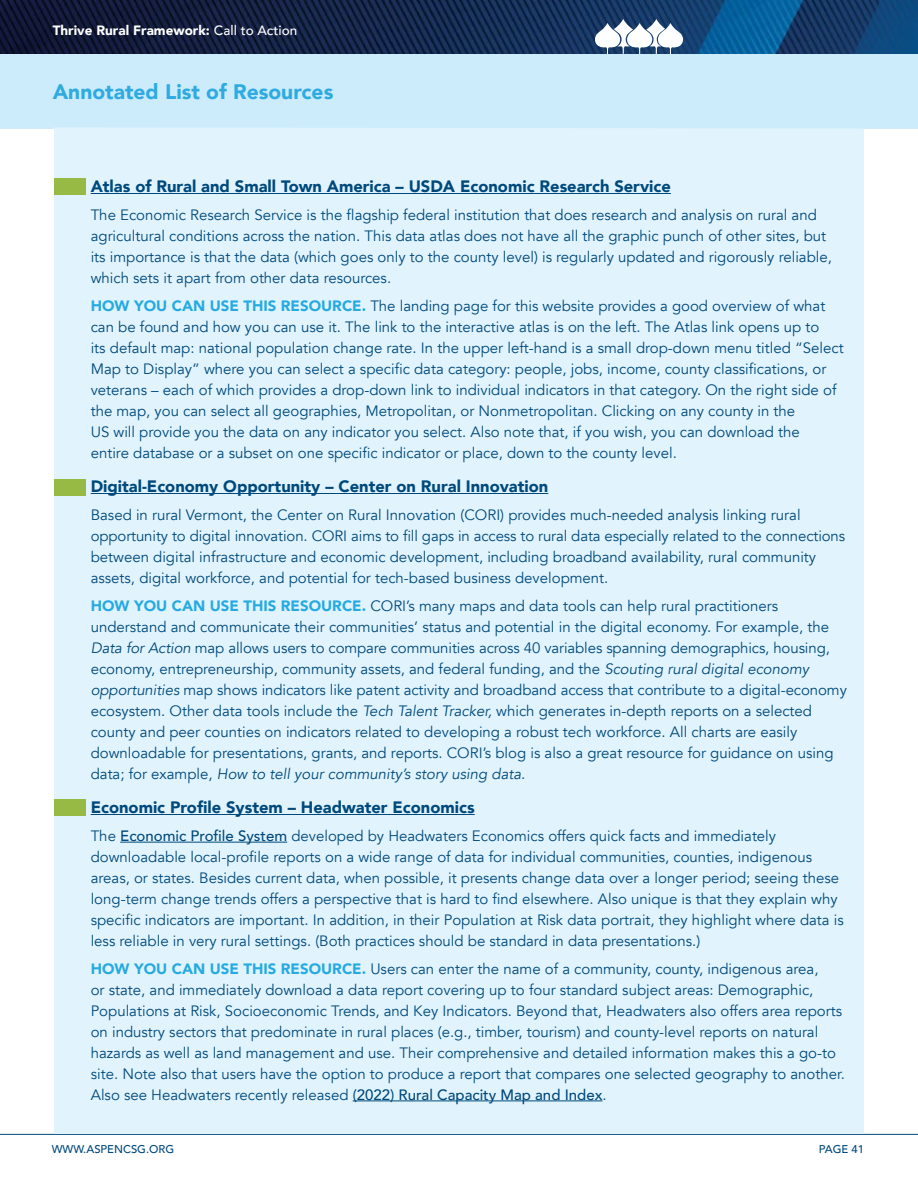
<style>
.page{position:relative;width:918px;height:1188px;background:#fff}
.page>*{position:absolute;margin:0;border:0;box-sizing:border-box;transform-origin:0 0}
.t1{font:900 21px "Avenir";color:#2fabe1}
.t2{font:900 16.5px "Avenir";color:#00497c}
.t3{font:15px/21px "Avenir";color:#00497c}
.t4{font:900 13.5px "Avenir";color:#fff}
.t5{font:500 11.25px "Avenir";color:#00497c}
.s1{font-weight:500}
.s2{font-weight:900;color:#27aae1}
.s3{font-style:italic}
</style>
<div class="page">
<div style="left:0;top:54px;width:918px;height:75px;background:#ccecfc"></div>
<hr style="left:0;top:1134px;width:918px;height:1px;background:#00497c">
<img style="left:0;top:0;width:918px;height:54px">
<svg style="left:595px;top:19px;width:88px;height:35px"></svg>
<div style="left:54px;top:127px;width:810px;height:1007px;background:#e1f4fd"></div>
<div style="left:54px;top:176px;width:810px;height:839px;background:#e1f4fd"></div>
<hr style="left:91px;top:193px;width:580px;height:1px;background:#00497c">
<hr style="left:91px;top:493px;width:457px;height:1px;background:#00497c">
<hr style="left:91px;top:814px;width:384px;height:1px;background:#00497c">
<hr style="left:120px;top:842px;width:167px;height:1px;background:#00497c">
<hr style="left:353px;top:1101px;width:249px;height:1px;background:#00497c">
<div style="left:54px;top:178px;width:31px;height:17px;background:#96ba43"></div>
<div style="left:54px;top:479px;width:31px;height:17px;background:#96ba43"></div>
<div style="left:54px;top:799px;width:31px;height:17px;background:#96ba43"></div>
<p class="t4" style="left:53px;top:19px;width:246px">Thrive Rural Framework: <span class="s1">Call to Action</span></p>
<h1 class="t1" style="left:53px;top:73px;width:282px">Annotated List of Resources</h1>
<p class="t2" style="left:91px;top:172px;width:582px">Atlas of Rural and Small Town America – USDA Economic Research Service</p>
<p class="t3" style="left:91px;top:205px;width:743px">The Economic Research Service is the flagship federal institution that does research and analysis on rural and agricultural conditions across the nation. This data atlas does not have all the graphic punch of other sites, but its importance is that the data (which goes only to the county level) is regularly updated and rigorously reliable, which sets it apart from other data resources.</p>
<p class="t3" style="left:91px;top:295px;width:755px"><span class="s2">HOW YOU CAN USE THIS RESOURCE.</span> The landing page for this website provides a good overview of what can be found and how you can use it. The link to the interactive atlas is on the left. The Atlas link opens up to<br>its default map: national population change rate. In the upper left-hand is a small drop-down menu titled “Select Map to Display” where you can select a specific data category: people, jobs, income, county classifications, or veterans – each of which provides a drop-down link to individual indicators in that category. On the right side of the map, you can select all geographies, Metropolitan, or Nonmetropolitan. Clicking on any county in the<br>US will provide you the data on any indicator you select. Also note that, if you wish, you can download the<br>entire database or a subset on one specific indicator or place, down to the county level.</p>
<p class="t2" style="left:91px;top:472px;width:459px">Digital-Economy Opportunity – Center on Rural Innovation</p>
<p class="t3" style="left:91px;top:505px;width:756px">Based in rural Vermont, the Center on Rural Innovation (CORI) provides much-needed analysis linking rural opportunity to digital innovation. CORI aims to fill gaps in access to rural data especially related to the connections between digital infrastructure and economic development, including broadband availability, rural community assets, digital workforce, and potential for tech-based business development.</p>
<p class="t3" style="left:91px;top:595px;width:758px"><span class="s2">HOW YOU CAN USE THIS RESOURCE.</span> CORI’s many maps and data tools can help rural practitioners understand and communicate their communities’ status and potential in the digital economy. For example, the <span class="s3">Data for Action</span> map allows users to compare communities across 40 variables spanning demographics, housing, economy, entrepreneurship, community assets, and federal funding, and the <span class="s3">Scouting rural digital economy opportunities</span> map shows indicators like patent activity and broadband access that contribute to a digital-economy ecosystem. Other data tools include the <span class="s3">Tech Talent Tracker,</span> which generates in-depth reports on a selected county and peer counties on indicators related to developing a robust tech workforce. All charts are easily downloadable for presentations, grants, and reports. CORI’s blog is also a great resource for guidance on using data; for example, <span class="s3">How to tell your community’s story using data.</span></p>
<p class="t2" style="left:91px;top:793px;width:386px">Economic Profile System – Headwater Economics</p>
<p class="t3" style="left:91px;top:826px;width:755px">The <span class="s1">Economic Profile System</span> developed by Headwaters Economics offers quick facts and immediately downloadable local-profile reports on a wide range of data for individual communities, counties, indigenous areas, or states. Besides current data, when possible, it presents change data over a longer period; seeing these long-term change trends offers a perspective that is hard to find elsewhere. Also unique is that they explain why specific indicators are important. In addition, in their Population at Risk data portrait, they highlight where data is less reliable in very rural settings. (Both practices should be standard in data presentations.)</p>
<p class="t3" style="left:91px;top:958px;width:756px"><span class="s2">HOW YOU CAN USE THIS RESOURCE.</span> Users can enter the name of a community, county, indigenous area,<br>or state, and immediately download a data report covering up to four standard subject areas: Demographic, Populations at Risk, Socioeconomic Trends, and Key Indicators. Beyond that, Headwaters also offers area reports on industry sectors that predominate in rural places (e.g., timber, tourism) and county-level reports on natural hazards as well as land management and use. Their comprehensive and detailed information makes this a go-to site. Note also that users have the option to produce a report that compares one selected geography to another.<br>Also see Headwaters recently released <span class="s1">(2022) Rural Capacity Map and Index</span>.</p>
<p class="t5" style="left:52px;top:1140px;width:124px">WWW.ASPENCSG.ORG</p>
<p class="t5" style="left:819px;top:1140px;width:47px">PAGE 41</p>
</div>
